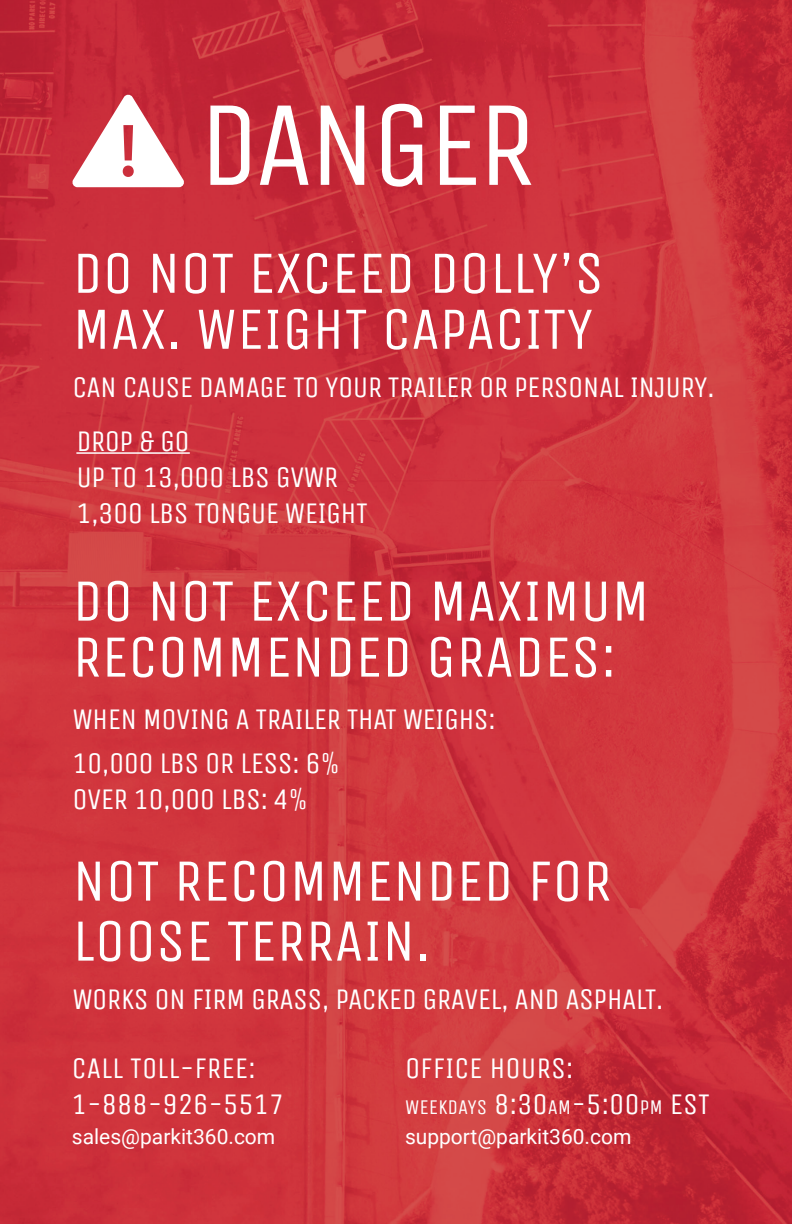
<style>
.page{position:relative;width:792px;height:1224px;background:#fff}
.page>*{position:absolute;margin:0;border:0;box-sizing:border-box;transform-origin:0 0}
.Headline_-_Small{font:122px "Unica One";letter-spacing:-.04em;color:#fff}
.Headline_-_Small-2{font:60px/56px "Unica One";color:#fff}
.Subheadline{font:30px/36px "Unica One";letter-spacing:-.02em;color:#fff}
.Subheadline-2{font:30px "Unica One";color:#fff}
.Body_Text{font:21px "Roboto";color:#fff}
.Subheadline-3{font:21px "Unica One";color:#fff}
.s1{font-size:30px}
</style>
<div class="page">
<img style="left:0;top:0;width:792px;height:1224px">
<svg style="left:71px;top:94px;width:114px;height:93px"></svg>
<hr style="left:76px;top:452px;width:114px;height:2px;background:#fff">
<p class="Headline_-_Small" style="left:198px;top:73px;width:340px">DANGER</p>
<p class="Headline_-_Small-2" style="left:72px;top:245px;width:533px">DO NOT EXCEED DOLLY’S<br>MAX. WEIGHT CAPACITY</p>
<p class="Subheadline" style="left:72px;top:369px;width:644px">CAN CAUSE DAMAGE TO YOUR TRAILER OR PERSONAL INJURY.</p>
<p class="Subheadline" style="left:76px;top:423px;width:293px">DROP &amp; GO<br>UP TO 13,000 LBS GVWR<br>1,300 LBS TONGUE WEIGHT</p>
<p class="Headline_-_Small-2" style="left:72px;top:573px;width:579px">DO NOT EXCEED MAXIMUM<br>RECOMMENDED GRADES:</p>
<p class="Subheadline" style="left:72px;top:701px;width:425px">WHEN MOVING A TRAILER THAT WEIGHS:</p>
<p class="Subheadline" style="left:72px;top:745px;width:269px">10,000 LBS OR LESS: 6%</p>
<p class="Subheadline" style="left:72px;top:781px;width:237px">OVER 10,000 LBS: 4%</p>
<p class="Headline_-_Small-2" style="left:72px;top:851px;width:541px;line-height:60px">NOT RECOMMENDED FOR<br>LOOSE TERRAIN.</p>
<p class="Subheadline" style="left:72px;top:981px;width:593px">WORKS ON FIRM GRASS, PACKED GRAVEL, AND ASPHALT.</p>
<p class="Subheadline-2" style="left:72px;top:1051px;width:185px">CALL TOLL-FREE:</p>
<p class="Subheadline-2" style="left:72px;top:1087px;width:214px">1-888-926-5517</p>
<p class="Body_Text" style="left:72px;top:1122px;width:205px">sales@parkit360.com</p>
<p class="Subheadline-2" style="left:405px;top:1051px;width:170px">OFFICE HOURS:</p>
<p class="Subheadline-3" style="left:405px;top:1095px;width:306px">WEEKDAYS <span class="s1">8:30</span>AM<span class="s1">-5:00</span>PM <span class="s1">EST</span></p>
<p class="Body_Text" style="left:405px;top:1122px;width:228px">support@parkit360.com</p>
</div>
